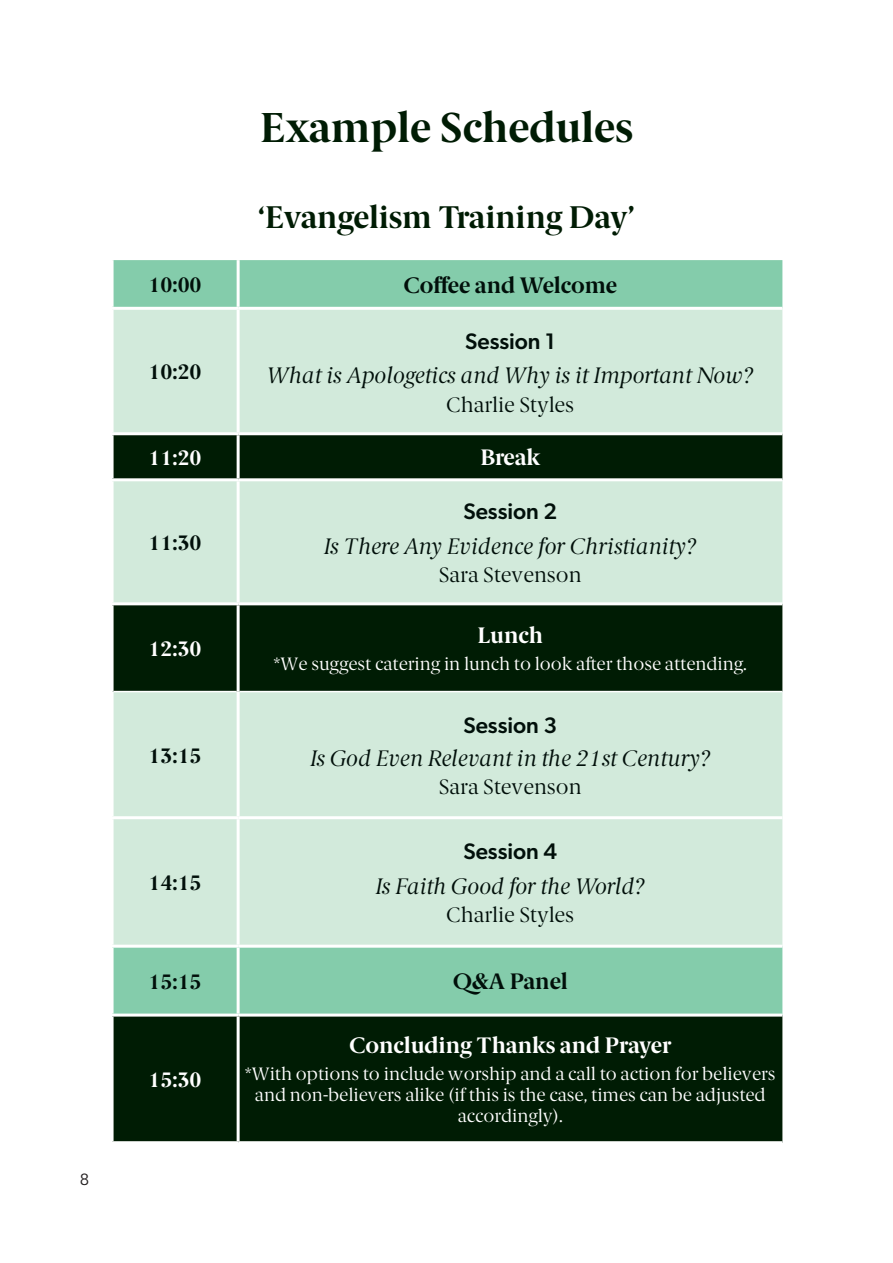
<style>
.page{position:relative;width:893px;height:1263px;background:#fff}
.page>*{position:absolute;margin:0;border:0;box-sizing:border-box;transform-origin:0 0}
.t1{font:700 42px "Berlingske Serif";color:#001c04}
.t2{font:700 31.5px "Berlingske Serif";color:#001c04}
.t3{font:italic 22.5px "Berlingske Serif";color:#010f0a}
.t4{font:700 22.5px "Berlingske Serif";color:#fff}
.t5{font:500 22.5px "Gibson";color:#010f0a}
.t6{font:700 22.5px "Berlingske Serif";color:#010f0a}
.t7{font:italic 22.5px "Berlingske Serif";letter-spacing:-.02em;color:#010f0a}
.t8{font:21px "Berlingske Serif";color:#010f0a}
.t9{font:700 21px "Berlingske Serif";color:#010f0a}
.t10{font:700 21px "Berlingske Serif";color:#fff}
.t11{font:18px/21px "Berlingske Serif";color:#fff;text-align:center}
.t12{font:16.5px "Gibson";color:#231f20}
</style>
<div class="page">
<div style="left:114px;top:260px;width:668px;height:47px;background:#84ccab"></div>
<div style="left:114px;top:310px;width:668px;height:122px;background:#d2eadb"></div>
<svg style="left:114px;top:435px;width:668px;height:706px;fill:#d2eadb"></svg>
<hr style="left:114px;top:691px;width:123px;height:1px;background:#fff">
<hr style="left:240px;top:691px;width:542px;height:1px;background:#fff">
<hr style="left:237px;top:260px;width:3px;height:47px;background:#fff">
<hr style="left:237px;top:310px;width:3px;height:122px;background:#fff">
<hr style="left:237px;top:435px;width:3px;height:43px;background:#fff">
<hr style="left:111px;top:478px;width:127px;height:3px;background:#fff">
<hr style="left:238px;top:478px;width:544px;height:3px;background:#fff">
<hr style="left:237px;top:481px;width:3px;height:121px;background:#fff">
<hr style="left:238px;top:602px;width:544px;height:3px;background:#fff">
<hr style="left:237px;top:691px;width:3px;height:125px;background:#fff">
<hr style="left:111px;top:816px;width:127px;height:3px;background:#fff">
<hr style="left:238px;top:816px;width:544px;height:3px;background:#fff">
<hr style="left:237px;top:819px;width:3px;height:126px;background:#fff">
<hr style="left:111px;top:945px;width:127px;height:3px;background:#fff">
<hr style="left:238px;top:945px;width:544px;height:3px;background:#fff">
<hr style="left:111px;top:1013px;width:127px;height:3px;background:#fff">
<hr style="left:238px;top:1013px;width:544px;height:3px;background:#fff">
<hr style="left:237px;top:948px;width:3px;height:65px;background:#fff">
<hr style="left:237px;top:1016px;width:3px;height:125px;background:#fff">
<hr style="left:111px;top:602px;width:127px;height:3px;background:#fff">
<hr style="left:237px;top:605px;width:3px;height:86px;background:#fff">
<p class="t12" style="left:80px;top:1169px;width:11px">8</p>
<h1 class="t1" style="left:260px;top:93px;width:374px">Example Schedules</h1>
<h2 class="t2" style="left:258px;top:191px;width:378px">‘Evangelism Training Day’</h2>
<p class="t9" style="left:149px;top:268px;width:55px">10:00</p>
<p class="t6" style="left:403px;top:267px;width:215px">Coffee and Welcome</p>
<p class="t9" style="left:149px;top:355px;width:55px">10:20</p>
<p class="t5" style="left:465px;top:327px;width:92px">Session 1</p>
<p class="t3" style="left:267px;top:360px;width:488px">What is Apologetics and Why is it Important Now?</p>
<p class="t8" style="left:446px;top:391px;width:129px">Charlie Styles</p>
<p class="t10" style="left:149px;top:440px;width:55px">11:20</p>
<p class="t4" style="left:480px;top:439px;width:61px">Break</p>
<p class="t9" style="left:149px;top:525px;width:55px">11:30</p>
<p class="t10" style="left:149px;top:631px;width:55px">12:30</p>
<p class="t9" style="left:149px;top:738px;width:55px">13:15</p>
<p class="t9" style="left:149px;top:865px;width:55px">14:15</p>
<p class="t5" style="left:463px;top:498px;width:95px">Session 2</p>
<p class="t3" style="left:324px;top:531px;width:374px">Is There Any Evidence for Christianity?</p>
<p class="t8" style="left:439px;top:561px;width:144px">Sara Stevenson</p>
<p class="t4" style="left:478px;top:616px;width:67px">Lunch</p>
<p class="t11" style="left:274px;top:653px;width:475px">*We suggest catering in lunch to look after those attending.</p>
<p class="t5" style="left:463px;top:712px;width:95px">Session 3</p>
<p class="t3" style="left:310px;top:743px;width:402px">Is God Even Relevant in the 21st Century?</p>
<p class="t8" style="left:439px;top:773px;width:144px">Sara Stevenson</p>
<p class="t5" style="left:463px;top:838px;width:95px">Session 4</p>
<p class="t7" style="left:376px;top:871px;width:271px">Is Faith Good for the World?</p>
<p class="t8" style="left:446px;top:901px;width:129px">Charlie Styles</p>
<p class="t9" style="left:149px;top:964px;width:55px">15:15</p>
<p class="t6" style="left:453px;top:963px;width:117px">Q&amp;A Panel</p>
<p class="t10" style="left:149px;top:1062px;width:55px">15:30</p>
<p class="t4" style="left:349px;top:1027px;width:324px">Concluding Thanks and Prayer</p>
<p class="t11" style="left:245px;top:1063px;width:532px">*With options to include worship and a call to action for believers and non-believers alike (if this is the case, times can be adjusted accordingly).</p>
</div>
